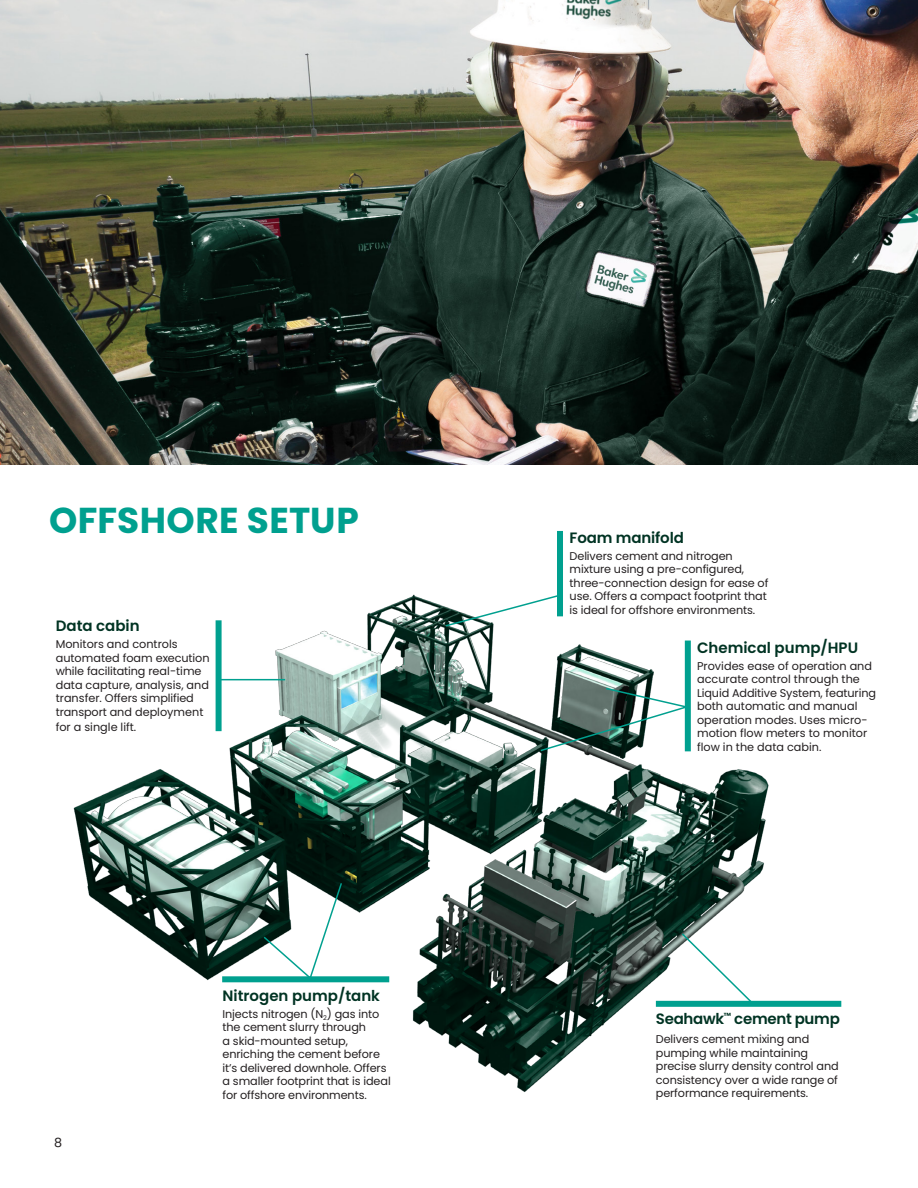
<style>
.page{position:relative;width:918px;height:1188px;background:#fff}
.page>*{position:absolute;margin:0;border:0;box-sizing:border-box;transform-origin:0 0}
.Body_Text_Headlines{font:700 36px "Poppins";letter-spacing:.01em;color:#00a08f}
._10_5pt-body_subhead{font:600 15px "Poppins";color:#003323}
._10_5pt-body_subhead-2{font:600 15px "Poppins";letter-spacing:-.02em;color:#003323}
.t1{font:12.75px "Poppins";color:#231f20}
._8_5pt-body_text-OFS{font:11.25px/13.5px "Poppins";letter-spacing:-.01em;color:#231f20}
</style>
<div class="page">
<img style="left:73px;top:594px;width:715px;height:498px">
<div style="left:557px;top:531px;width:6px;height:85px;background:#00a08f"></div>
<div style="left:685px;top:641px;width:6px;height:110px;background:#00a08f"></div>
<svg style="left:444px;top:594px;width:118px;height:34px"></svg>
<svg style="left:539px;top:687px;width:153px;height:65px"></svg>
<div style="left:222px;top:976px;width:167px;height:6px;background:#00a08f"></div>
<div style="left:656px;top:1001px;width:185px;height:6px;background:#00a08f"></div>
<svg style="left:262px;top:881px;width:81px;height:96px"></svg>
<svg style="left:680px;top:932px;width:75px;height:69px"></svg>
<div style="left:216px;top:620px;width:6px;height:111px;background:#00a08f"></div>
<hr style="left:219px;top:679px;width:66px;height:1px;background:#00a08f">
<img style="left:0;top:0;width:918px;height:464px">
<p class="Body_Text_Headlines" style="left:49px;top:499px;width:311px">OFFSHORE SETUP</p>
<p class="_10_5pt-body_subhead" style="left:56px;top:617px;width:85px">Data cabin</p>
<p class="_8_5pt-body_text-OFS" style="left:56px;top:637px;width:155px">Monitors and controls automated foam execution while facilitating real-time data capture, analysis, and transfer. Offers simplified transport and deployment</p>
<p class="_8_5pt-body_text-OFS" style="left:56px;top:720px;width:82px">for a single lift.</p>
<p class="t1" style="left:54px;top:1136px;width:10px">8</p>
<p class="_10_5pt-body_subhead" style="left:223px;top:987px;width:159px">Nitrogen pump/tank</p>
<p class="_8_5pt-body_text-OFS" style="left:223px;top:1007px;width:170px">Injects nitrogen (N<sub>2</sub>) gas into the cement slurry through<br>a skid-mounted setup, enriching the cement before it’s delivered downhole. Offers a smaller footprint that is ideal for offshore environments.</p>
<p class="_10_5pt-body_subhead" style="left:570px;top:529px;width:116px">Foam manifold</p>
<p class="_8_5pt-body_text-OFS" style="left:570px;top:549px;width:200px">Delivers cement and nitrogen mixture using a pre-configured, three-connection design for ease of use. Offers a compact footprint that is ideal for offshore environments.</p>
<p class="_10_5pt-body_subhead" style="left:697px;top:639px;width:163px">Chemical pump/HPU</p>
<p class="_8_5pt-body_text-OFS" style="left:697px;top:659px;width:180px">Provides ease of operation and accurate control through the<br>Liquid Additive System, featuring both automatic and manual operation modes. Uses micro&shy;motion flow meters to monitor flow in the data cabin.</p>
<p class="_10_5pt-body_subhead-2" style="left:656px;top:1010px;width:185px">Seahawk<sup>™</sup> cement pump</p>
<p class="_8_5pt-body_text-OFS" style="left:656px;top:1032px;width:184px">Delivers cement mixing and pumping while maintaining precise slurry density control and consistency over a wide range of performance requirements.</p>
</div>
